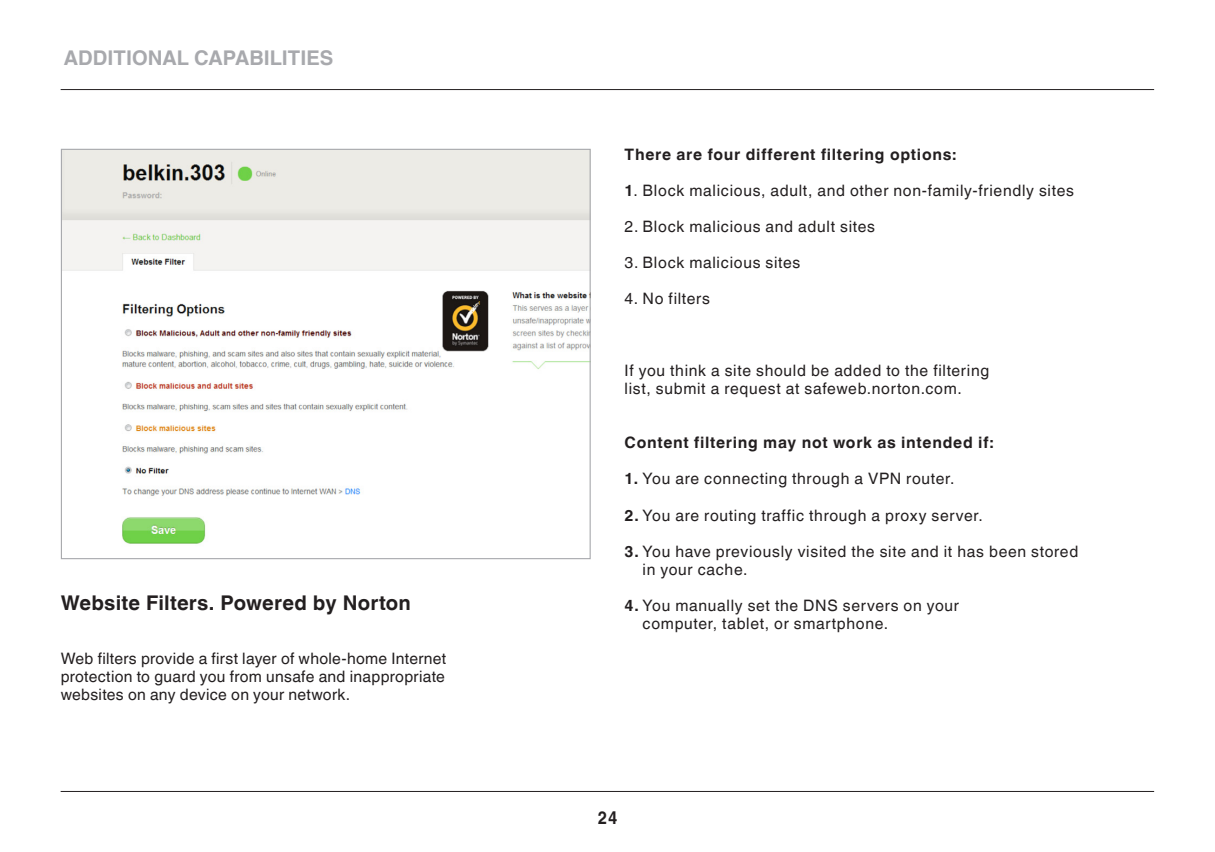
<style>
.page{position:relative;width:1215px;height:852px;background:#fff}
.page>*{position:absolute;margin:0;border:0;box-sizing:border-box;transform-origin:0 0}
.Headers{font:700 20.25px "Helvetica World";letter-spacing:.01em;color:#231f20}
.t1{font:700 20.25px "Helvetica World";color:#a8a9ad}
.t2{font:700 18px "Helvetica World";color:#231f20;scale:.9 1}
.body_bullets{font:15.75px/18px "Helvetica World";letter-spacing:.045em;color:#231f20}
.body_plain{font:15.75px/18px "Helvetica World";letter-spacing:.04em;color:#231f20;text-align:justify}
.body_subheaders{font:700 15.75px "Helvetica World";letter-spacing:.045em;color:#231f20}
.s1{font-weight:700}
</style>
<div class="page">
<hr style="left:61px;top:790px;width:1093px;height:1px;background:#231f20">
<hr style="left:61px;top:89px;width:1093px;height:1px;background:#231f20">
<img style="left:63px;top:151px;width:526px;height:393px">
<p class="t1" style="left:64px;top:46px;width:271px">ADDITIONAL CAPABILITIES</p>
<p class="Headers" style="left:61px;top:591px;width:352px">Website Filters. Powered by Norton</p>
<p class="body_plain" style="left:61px;top:649px;width:387px">Web filters provide a first layer of whole-home Internet protection to guard you from unsafe and inappropriate websites on any device on your network.</p>
<p class="body_subheaders" style="left:625px;top:145px;width:333px">There are four different filtering options:</p>
<p class="body_bullets" style="left:625px;top:181px;width:451px"><span class="s1">1</span>. Block malicious, adult, and other non-family-friendly sites</p>
<p class="body_bullets" style="left:625px;top:217px;width:252px">2. Block malicious and adult sites</p>
<p class="body_bullets" style="left:625px;top:253px;width:177px">3. Block malicious sites</p>
<p class="body_bullets" style="left:625px;top:289px;width:87px">4. No filters</p>
<p class="body_plain" style="left:625px;top:361px;width:366px">If you think a site should be added to the filtering list, submit a request at safeweb.norton.com.</p>
<p class="body_subheaders" style="left:625px;top:433px;width:370px">Content filtering may not work as intended if:</p>
<p class="body_bullets" style="left:625px;top:469px;width:331px"><span class="s1">1.</span> You are connecting through a VPN router.</p>
<p class="body_bullets" style="left:625px;top:505px;width:360px"><span class="s1">2.</span> You are routing traffic through a proxy server.</p>
<p class="body_bullets" style="left:643px;top:541px;width:437px;text-indent:-18px"><span class="s1">3.</span> You have previously visited the site and it has been stored in your cache.</p>
<p class="body_bullets" style="left:643px;top:595px;width:318px;text-indent:-18px"><span class="s1">4.</span> You manually set the DNS servers on your computer, tablet, or smartphone.</p>
<p class="t2" style="left:598px;top:806px;width:23px">24</p>
</div>
